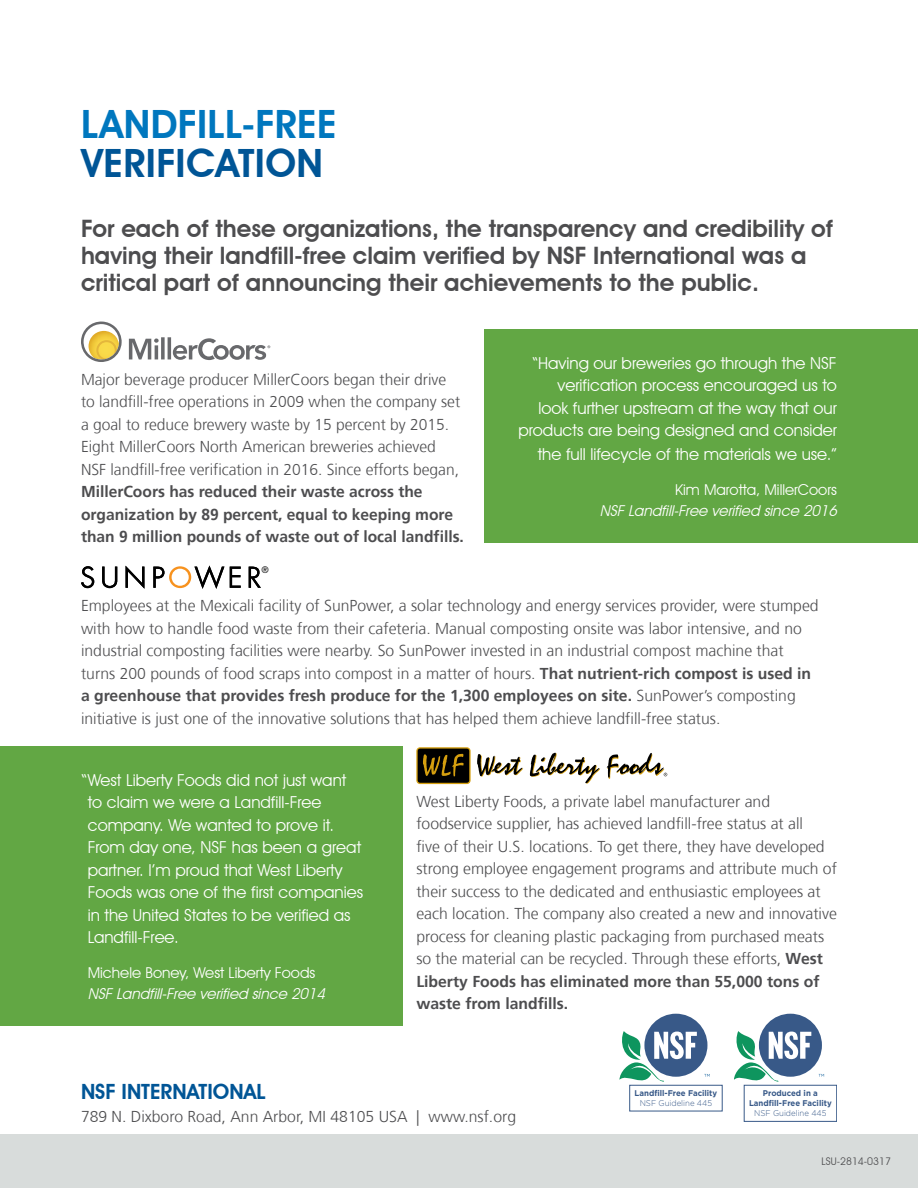
<style>
.page{position:relative;width:918px;height:1188px;background:#fff}
.page>*{position:absolute;margin:0;border:0;box-sizing:border-box;transform-origin:0 0}
.t1{font:600 39px "Avant Garde IT Cby BT";letter-spacing:.01em;color:#0077be}
.t2{font:600 39px "Avant Garde IT Cby BT";letter-spacing:.01em;color:#005596}
.t3{font:600 24px/27px "Avant Garde IT Cby BT";color:#4d4d4f}
.t4{font:600 21px "Avant Garde IT Cby BT";color:#005596}
.t5{font:16.5px/22.5px "Avant Garde IT Cby BT";color:#fff}
.t6{font:300 15.75px/22.5px "Frutiger";color:#4d4d4f}
.t7{font:700 15.75px/22.5px "Frutiger";color:#4d4d4f}
.t8{font:italic 15px "Avant Garde IT Cby BT";color:#fff}
.t9{font:15px "Avant Garde IT Cby BT";color:#fff}
.t10{font:10.5px "Avant Garde IT Cby BT";color:#4d4d4f}
.t11{font:300 9.45px "Frutiger";color:#000}
.t12{font:700 8.25px/9.9px "Gotham";color:#385988;text-align:center;scale:.95 1}
.t13{font:300 8.25px "Gotham";color:#385988;scale:.95 1}
.s1{font-weight:700}
</style>
<div class="page">
<div style="left:0;top:1134px;width:918px;height:54px;background:#d8dcdb"></div>
<svg style="left:129px;top:337px;width:141px;height:23px"></svg>
<svg style="left:81px;top:322px;width:41px;height:40px"></svg>
<svg style="left:81px;top:566px;width:13px;height:22px"></svg>
<svg style="left:102px;top:567px;width:15px;height:21px"></svg>
<svg style="left:126px;top:566px;width:18px;height:23px"></svg>
<svg style="left:230px;top:567px;width:11px;height:21px"></svg>
<svg style="left:249px;top:567px;width:12px;height:21px"></svg>
<svg style="left:153px;top:565px;width:71px;height:24px"></svg>
<div style="left:417px;top:748px;width:53px;height:35px;background:#000;border-radius:3px"></div>
<div style="left:416px;top:747px;width:55px;height:37px;border:1px solid #d59f0f;border-radius:3px"></div>
<svg style="left:423px;top:754px;width:41px;height:23px"></svg>
<svg style="left:477px;top:754px;width:46px;height:23px"></svg>
<svg style="left:530px;top:753px;width:70px;height:31px"></svg>
<svg style="left:607px;top:753px;width:60px;height:26px"></svg>
<div style="left:0;top:746px;width:403px;height:280px;background:#62a744"></div>
<div style="left:484px;top:329px;width:434px;height:214px;background:#62a744"></div>
<div style="left:644px;top:1014px;width:63px;height:63px;background:#385988;border-radius:50%"></div>
<svg style="left:704px;top:1074px;width:6px;height:3px"></svg>
<svg style="left:619px;top:1031px;width:78px;height:54px"></svg>
<div style="left:629px;top:1085px;width:94px;height:26px;border:1px solid #385988"></div>
<div style="left:759px;top:1014px;width:63px;height:63px;background:#385988;border-radius:50%"></div>
<svg style="left:819px;top:1074px;width:5px;height:3px"></svg>
<svg style="left:734px;top:1031px;width:77px;height:58px"></svg>
<div style="left:744px;top:1085px;width:93px;height:37px;border:1px solid #385988"></div>
<h1 class="t1" style="left:81px;top:100px;width:257px">LANDFILL-FREE</h1>
<h1 class="t2" style="left:81px;top:139px;width:243px">VERIFICATION</h1>
<h2 class="t3" style="left:81px;top:215px;width:754px">For each of these organizations, the transparency and credibility of having their landfill-free claim verified by NSF International was a critical part of announcing their achievements to the public.</h2>
<p class="t5" style="left:518px;top:352px;width:320px;text-align:right">“Having our breweries go through the NSF verification process encouraged us to<br>look further upstream at the way that our products are being designed and consider</p>
<p class="t5" style="left:538px;top:443px;width:301px">the full lifecycle of the materials we use.”</p>
<p class="t9" style="left:675px;top:480px;width:163px">Kim Marotta, MillerCoors</p>
<p class="t8" style="left:600px;top:501px;width:243px">NSF Landfill-Free verified since 2016</p>
<p class="t6" style="left:81px;top:368px;width:381px">Major beverage producer MillerCoors began their drive to landfill-free operations in 2009 when the company set a goal to reduce brewery waste by 15 percent by 2015.<br>Eight MillerCoors North American breweries achieved NSF landfill-free verification in 2016. Since efforts began,</p>
<p class="t7" style="left:81px;top:480px;width:384px">MillerCoors has reduced their waste across the organization by 89 percent, equal to keeping more than 9 million pounds of waste out of local landfills.</p>
<p class="t11" style="left:262px;top:565px;width:9px">®</p>
<p class="t6" style="left:81px;top:595px;width:739px">Employees at the Mexicali facility of SunPower, a solar technology and energy services provider, were stumped with how to handle food waste from their cafeteria. Manual composting onsite was labor intensive, and no industrial composting facilities were nearby. So SunPower invested in an industrial compost machine that turns 200 pounds of food scraps into compost in a matter of hours. <span class="s1">That nutrient-rich compost is used in a greenhouse that provides fresh produce for the 1,300 employees on site.</span> SunPower’s composting initiative is just one of the innovative solutions that has helped them achieve landfill-free status.</p>
<p class="t5" style="left:88px;top:769px;width:277px;text-indent:-7px">“West Liberty Foods did not just want to claim we were a Landfill-Free company. We wanted to prove it.<br>From day one, NSF has been a great partner. I’m proud that West Liberty<br>Foods was one of the first companies in the United States to be verified as<br>Landfill-Free.</p>
<p class="t9" style="left:88px;top:963px;width:229px">Michele Boney, West Liberty Foods</p>
<p class="t8" style="left:88px;top:984px;width:243px">NSF Landfill-Free verified since 2014</p>
<p class="t6" style="left:416px;top:790px;width:422px">West Liberty Foods, a private label manufacturer and foodservice supplier, has achieved landfill-free status at all<br>five of their U.S. locations. To get there, they have developed strong employee engagement programs and attribute much of their success to the dedicated and enthusiastic employees at each location. The company also created a new and innovative process for cleaning plastic packaging from purchased meats so the material can be recycled. Through these efforts, <span class="s1">West Liberty Foods has eliminated more than 55,000 tons of waste from landfills.</span></p>
<h3 class="t4" style="left:81px;top:1079px;width:186px">NSF INTERNATIONAL</h3>
<p class="t6" style="left:81px;top:1105px;width:437px">789 N. Dixboro Road, Ann Arbor, MI 48105 USA | www.nsf.org</p>
<p class="t12" style="left:635px;top:1088px;width:88px">Landfill-Free Facility</p>
<p class="t13" style="left:640px;top:1099px;width:78px">NSF Guideline 445</p>
<p class="t12" style="left:749px;top:1088px;width:88px">Produced in a<br>Landfill-Free Facility</p>
<p class="t13" style="left:754px;top:1109px;width:78px">NSF Guideline 445</p>
<p class="t10" style="left:822px;top:1155px;width:71px">LSU-2814-0317</p>
</div>
